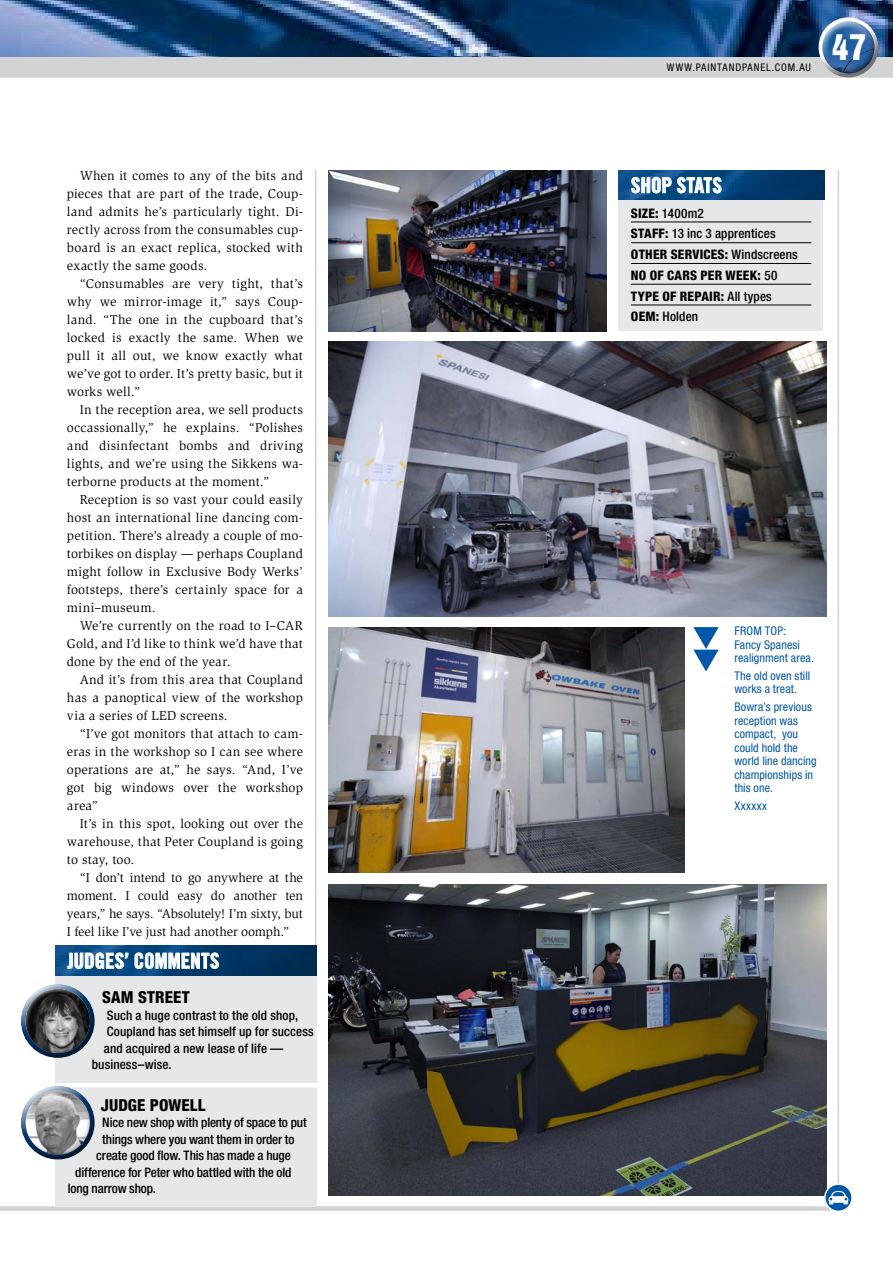
<style>
.page{position:relative;width:893px;height:1263px;background:#fff}
.page>*{position:absolute;margin:0;border:0;box-sizing:border-box;transform-origin:0 0}
.t1{font:32.7px "Helvetica Inserat LT Std";color:#fff}
.t2{font:21px "Trade Gothic LT Std Bd Cn 20";letter-spacing:.005em;color:#fff}
.t3{font:800 condensed 16.5px "Helvetica Neue LT Std";letter-spacing:.005em;color:#000}
.t4{font:13.2px/18px "Slimbach Std";letter-spacing:.01em;color:#000;text-align:justify}
.t5{font:500 condensed 13.2px "Helvetica Neue LT Std";letter-spacing:-.005em;color:#000}
.t6{font:800 condensed 13.2px/20.7px "Helvetica Neue LT Std";letter-spacing:.015em;color:#000}
.t7{font:condensed 12px/13.5px "Helvetica Neue LT Std";letter-spacing:.01em;color:#0056a7}
.t8{font:condensed 10.5px "Helvetica Neue LT Std";letter-spacing:.08em;color:#000}
.s1{font-weight:500}
</style>
<div class="page">
<div style="left:0;top:48px;width:893px;height:30px;background:#d1d3d4"></div>
<hr style="left:838px;top:170px;width:1px;height:1014px;background:#d1d3d4">
<img style="left:0;top:0;width:893px;height:56px">
<div style="left:818px;top:17px;width:63px;height:43px;background:#fff;opacity:.95"></div>
<div style="left:818px;top:26px;width:63px;height:54px;background:#000;opacity:.55"></div>
<div style="left:619px;top:198px;width:204px;height:133px;background:#e6e7e8"></div>
<img style="left:619px;top:170px;width:205px;height:30px">
<hr style="left:631px;top:222px;width:180px;height:1px;background:#000">
<hr style="left:631px;top:242px;width:180px;height:1px;background:#000">
<hr style="left:631px;top:263px;width:180px;height:1px;background:#000">
<hr style="left:631px;top:284px;width:180px;height:1px;background:#000">
<hr style="left:631px;top:305px;width:180px;height:1px;background:#000">
<svg style="left:631px;top:172px;width:91px;height:22px;background:#4c7da8"></svg>
<hr style="left:315px;top:170px;width:1px;height:1038px;background:#d1d3d4">
<div style="left:0;top:1206px;width:838px;height:5px;background:#d1d3d4"></div>
<div style="left:55px;top:974px;width:261px;height:232px;background:#e6e7e8"></div>
<hr style="left:56px;top:1083px;width:272px;height:4px;background:#fff">
<img style="left:55px;top:946px;width:261px;height:29px">
<svg style="left:67px;top:949px;width:152px;height:20px;background:#5783a9"></svg>
<div style="left:12px;top:982px;width:84px;height:61px;background:#fff;opacity:.95"></div>
<div style="left:19px;top:995px;width:85px;height:65px;background:#000;opacity:.55"></div>
<div style="left:12px;top:1084px;width:84px;height:61px;background:#fff;opacity:.95"></div>
<div style="left:19px;top:1097px;width:85px;height:65px;background:#000;opacity:.55"></div>
<img style="left:328px;top:884px;width:498px;height:311px">
<img style="left:328px;top:170px;width:279px;height:161px">
<img style="left:328px;top:627px;width:357px;height:245px">
<img style="left:328px;top:341px;width:498px;height:275px">
<svg style="left:693px;top:627px;width:26px;height:44px"></svg>
<svg style="left:825px;top:1184px;width:27px;height:27px"></svg>
<div style="left:824px;top:1183px;width:29px;height:29px;border:2px solid #fff;border-radius:50%"></div>
<svg style="left:828px;top:1191px;width:20px;height:13px"></svg>
<p class="t4" style="left:67px;top:167px;width:238px;text-indent:13px">When it comes to any of the bits and pieces that are part of the trade, Coup&shy;land admits he’s particularly tight. Di&shy;rectly across from the consumables cup&shy;board is an exact replica, stocked with exactly the same goods.</p>
<p class="t4" style="left:67px;top:275px;width:238px;text-indent:13px">“Consumables are very tight, that’s why we mirror-image it,” says Coup&shy;land. “The one in the cupboard that’s locked is exactly the same. When we pull it all out, we know exactly what we’ve got to order. It’s pretty basic, but it works well.”</p>
<p class="t4" style="left:67px;top:401px;width:237px;text-indent:13px">In the reception area, we sell products occassionally,” he explains. “Polishes and disinfectant bombs and driving lights, and we’re using the Sikkens wa&shy;terborne products at the moment.”</p>
<p class="t4" style="left:67px;top:491px;width:237px;text-indent:13px">Reception is so vast your could easily host an international line dancing com&shy;petition. There’s already a couple of mo&shy;torbikes on display — perhaps Coupland might follow in Exclusive Body Werks’ footsteps, there’s certainly space for a mini–museum.</p>
<p class="t4" style="left:67px;top:617px;width:237px;text-indent:13px">We’re currently on the road to I–CAR Gold, and I’d like to think we’d have that done by the end of the year.</p>
<p class="t4" style="left:67px;top:671px;width:238px;text-indent:13px">And it’s from this area that Coupland has a panoptical view of the workshop via a series of LED screens.</p>
<p class="t4" style="left:67px;top:724px;width:238px;text-indent:13px">“I’ve got monitors that attach to cam&shy;eras in the workshop so I can see where operations are at,” he says. “And, I’ve got big windows over the workshop area”</p>
<p class="t4" style="left:67px;top:814px;width:237px;text-indent:13px">It’s in this spot, looking out over the warehouse, that Peter Coupland is going to stay, too.</p>
<p class="t4" style="left:67px;top:868px;width:237px;text-indent:13px">“I don’t intend to go anywhere at the moment. I could easy do another ten years,” he says. “Absolutely! I’m sixty, but I feel like I’ve just had another oomph.”</p>
<h2 class="t2" style="left:68px;top:948px;width:153px">JUDGES’ COMMENTS</h2>
<p class="t3" style="left:102px;top:987px;width:89px">SAM STREET</p>
<p class="t5" style="left:107px;top:1007px;width:193px">Such a huge contrast to the old shop,</p>
<p class="t5" style="left:107px;top:1024px;width:208px">Coupland has set himself up for success</p>
<p class="t5" style="left:104px;top:1040px;width:181px">and acquired a new lease of life —</p>
<p class="t5" style="left:92px;top:1057px;width:81px">business–wise.</p>
<p class="t3" style="left:101px;top:1095px;width:106px">JUDGE POWELL</p>
<p class="t5" style="left:102px;top:1115px;width:206px">Nice new shop with plenty of space to put</p>
<p class="t5" style="left:102px;top:1131px;width:194px">things where you want them in order to</p>
<p class="t5" style="left:96px;top:1148px;width:196px">create good flow. This has made a huge</p>
<p class="t5" style="left:75px;top:1164px;width:218px">difference for Peter who battled with the old</p>
<p class="t5" style="left:68px;top:1181px;width:90px">long narrow shop.</p>
<p class="t8" style="left:667px;top:61px;width:145px">WWW.PAINTANDPANEL.COM.AU</p>
<h1 class="t1" style="left:832px;top:28px;width:36px">47</h1>
<h2 class="t2" style="left:631px;top:172px;width:92px">SHOP STATS</h2>
<p class="t6" style="left:631px;top:202px;width:168px">SIZE: <span class="s1">1400m2<br></span>STAFF: <span class="s1">13 inc 3 apprentices<br></span>OTHER SERVICES: <span class="s1">Windscreens<br></span>NO OF CARS PER WEEK: <span class="s1">50<br></span>TYPE OF REPAIR: <span class="s1">All types<br></span>OEM: <span class="s1">Holden</span></p>
<p class="t7" style="left:734px;top:624px;width:81px">FROM TOP:<br>Fancy Spanesi realignment area.</p>
<p class="t7" style="left:734px;top:669px;width:77px">The old oven still works a treat.</p>
<p class="t7" style="left:734px;top:700px;width:84px">Bowra’s previous reception was compact, you could hold the world line dancing championships in this one.</p>
<p class="t7" style="left:734px;top:799px;width:34px">Xxxxxx</p>
</div>
